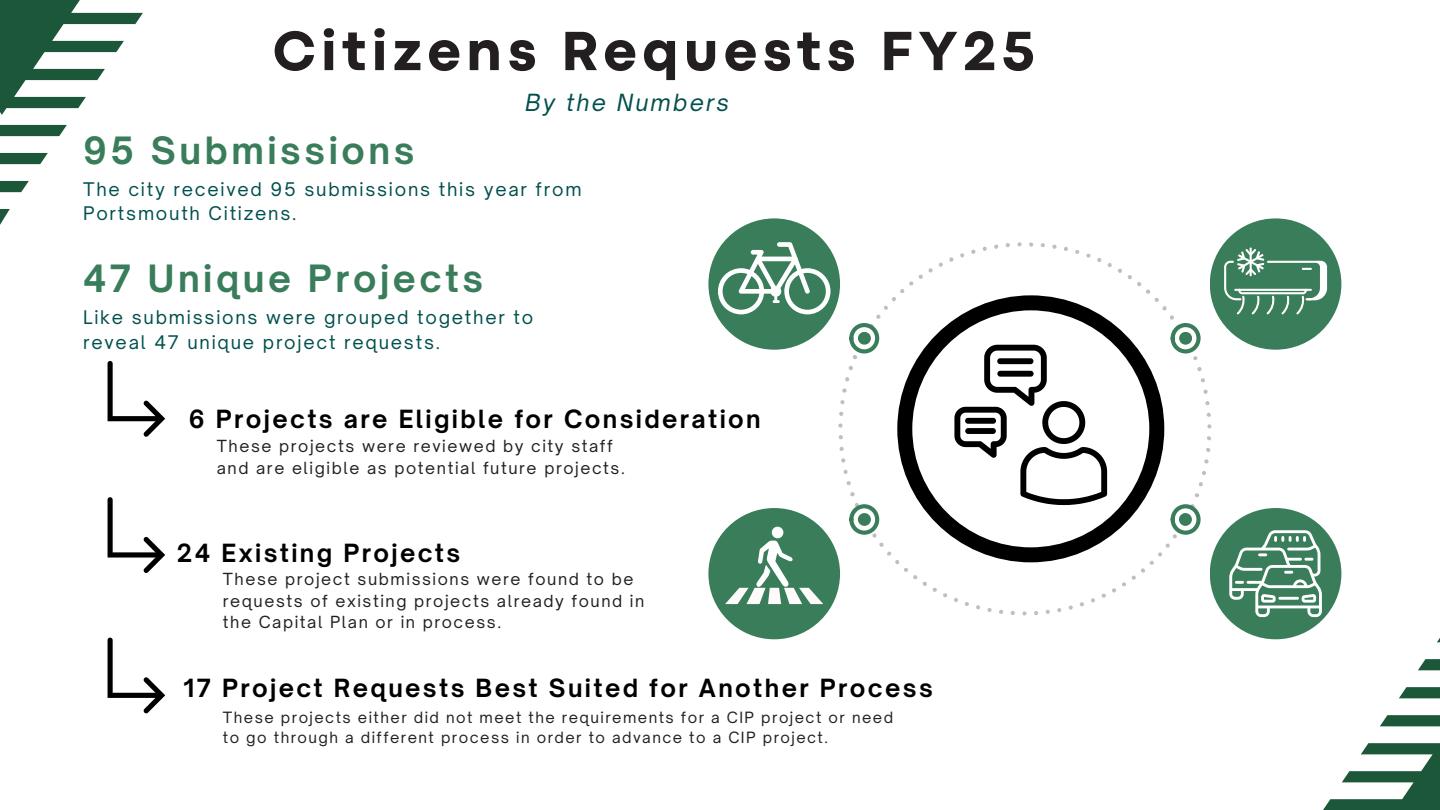
<style>
.page{position:relative;width:1440px;height:810px;background:#fff}
.page>*{position:absolute;margin:0;border:0;box-sizing:border-box;transform-origin:0 0}
.t1{font:800 57.7px "Codec Pro";letter-spacing:.1em;color:#231f20}
.t2{font:700 36px "Open Sauce One";letter-spacing:.1em;color:#397d5a}
.t3{font:700 24px "Open Sauce One";letter-spacing:.1em;color:#000}
.t4{font:italic 22.6px "Open Sauce One";letter-spacing:.1em;color:#00504d}
.t5{font:18px/24.8px "Open Sauce One";letter-spacing:.1em;color:#00504d}
.t6{font:16px/21.8px "Open Sauce One";letter-spacing:.1em;color:#231f20}
.t7{font:14.9px/20.2px "Open Sauce One";letter-spacing:.1em;color:#231f20}
</style>
<div class="page">
<svg style="left:1323px;top:715px;width:117px;height:95px"></svg>
<svg style="left:1418px;top:659px;width:22px;height:11px"></svg>
<svg style="left:1399px;top:687px;width:41px;height:11px"></svg>
<svg style="left:0;top:0;width:143px;height:115px"></svg>
<svg style="left:0;top:153px;width:48px;height:11px"></svg>
<svg style="left:0;top:181px;width:29px;height:11px"></svg>
<svg style="left:0;top:125px;width:67px;height:11px"></svg>
<svg style="left:0;top:209px;width:10px;height:16px"></svg>
<svg style="left:895px;top:560px;width:259px;height:56px"></svg>
<svg style="left:1171px;top:323px;width:30px;height:31px"></svg>
<svg style="left:1171px;top:504px;width:30px;height:31px"></svg>
<div style="left:1179px;top:513px;width:13px;height:13px;background:#397d5a;border-radius:50%"></div>
<svg style="left:849px;top:504px;width:30px;height:31px"></svg>
<div style="left:858px;top:513px;width:13px;height:13px;background:#397d5a;border-radius:50%"></div>
<svg style="left:849px;top:323px;width:30px;height:31px"></svg>
<div style="left:1179px;top:332px;width:13px;height:13px;background:#397d5a;border-radius:50%"></div>
<div style="left:858px;top:332px;width:13px;height:13px;background:#397d5a;border-radius:50%"></div>
<svg style="left:897px;top:295px;width:267px;height:267px"></svg>
<svg style="left:954px;top:345px;width:153px;height:160px"></svg>
<div style="left:708px;top:218px;width:132px;height:132px;background:#397d5a;border-radius:50%"></div>
<svg style="left:718px;top:242px;width:113px;height:72px"></svg>
<div style="left:1210px;top:218px;width:131px;height:132px;background:#397d5a;border-radius:50%"></div>
<hr style="left:1250px;top:247px;width:2px;height:29px;background:#fff">
<svg style="left:1224px;top:249px;width:103px;height:65px"></svg>
<div style="left:708px;top:508px;width:132px;height:131px;background:#397d5a;border-radius:50%"></div>
<svg style="left:725px;top:527px;width:98px;height:77px"></svg>
<div style="left:1210px;top:508px;width:131px;height:131px;background:#397d5a;border-radius:50%"></div>
<svg style="left:1229px;top:530px;width:93px;height:87px"></svg>
<svg style="left:108px;top:361px;width:57px;height:76px"></svg>
<svg style="left:108px;top:497px;width:57px;height:76px"></svg>
<svg style="left:108px;top:638px;width:57px;height:75px"></svg>
<p class="t1" style="left:273px;top:30px;width:763px">Citizens Requests FY25</p>
<p class="t4" style="left:525px;top:89px;width:206px">By the Numbers</p>
<p class="t2" style="left:83px;top:128px;width:333px">95 Submissions</p>
<p class="t5" style="left:83px;top:176px;width:500px">The city received 95 submissions this year from<br>Portsmouth Citizens.</p>
<p class="t2" style="left:83px;top:256px;width:402px">47 Unique Projects</p>
<p class="t5" style="left:83px;top:305px;width:452px">Like submissions were grouped together to reveal 47 unique project requests.</p>
<p class="t3" style="left:189px;top:404px;width:573px">6 Projects are Eligible for Consideration</p>
<p class="t6" style="left:217px;top:435px;width:409px">These projects were reviewed by city staff and are eligible as potential future projects.</p>
<p class="t3" style="left:177px;top:538px;width:285px">24 Existing Projects</p>
<p class="t6" style="left:223px;top:568px;width:423px">These project submissions were found to be requests of existing projects already found in the Capital Plan or in process.</p>
<p class="t3" style="left:184px;top:673px;width:751px">17 Project Requests Best Suited for Another Process</p>
<p class="t7" style="left:223px;top:707px;width:672px">These projects either did not meet the requirements for a CIP project or need to go through a different process in order to advance to a CIP project.</p>
</div>
